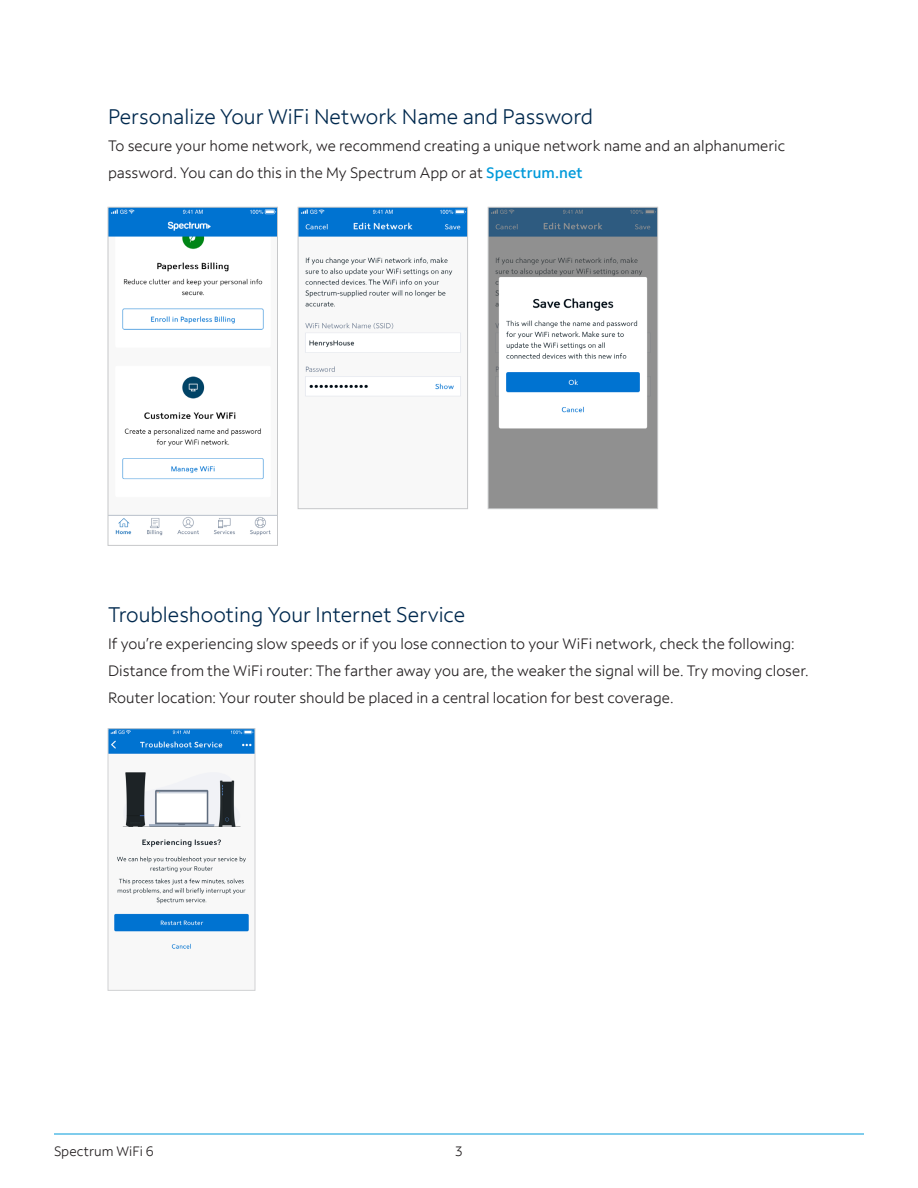
<style>
.page{position:relative;width:918px;height:1188px;background:#fff}
.page>*{position:absolute;margin:0;border:0;box-sizing:border-box;transform-origin:0 0}
.t1{font:21px "Spectrum Sans";color:#00294e}
.t2{font:15px/27px "Spectrum Sans";letter-spacing:.005em;color:#231f20}
.t3{font:13.5px "Spectrum Sans";color:#231f20}
.s1{font-weight:500;color:#009ada}
</style>
<div class="page">
<hr style="left:54px;top:1134px;width:810px;height:1px;background:#009ada">
<img style="left:490px;top:209px;width:166px;height:298px">
<div style="left:488px;top:207px;width:170px;height:302px;border:1px solid #c7c8ca"></div>
<img style="left:300px;top:209px;width:166px;height:188px">
<div style="left:298px;top:207px;width:170px;height:302px;border:1px solid #c7c8ca"></div>
<img style="left:110px;top:209px;width:166px;height:327px">
<div style="left:108px;top:207px;width:170px;height:339px;border:1px solid #c7c8ca"></div>
<img style="left:110px;top:730px;width:143px;height:219px">
<div style="left:108px;top:728px;width:147px;height:263px;border:1px solid #d1d2d4"></div>
<p class="t1" style="left:108px;top:103px;width:487px">Personalize Your WiFi Network Name and Password</p>
<p class="t2" style="left:108px;top:132px;width:679px">To secure your home network, we recommend creating a unique network name and an alphanumeric password. You can do this in the My Spectrum App or at <span class="s1">Spectrum.net</span></p>
<p class="t1" style="left:108px;top:601px;width:359px">Troubleshooting Your Internet Service</p>
<p class="t2" style="left:108px;top:630px;width:688px">If you’re experiencing slow speeds or if you lose connection to your WiFi network, check the following:</p>
<p class="t2" style="left:108px;top:657px;width:702px">Distance from the WiFi router: The farther away you are, the weaker the signal will be. Try moving closer.</p>
<p class="t2" style="left:108px;top:684px;width:567px">Router location: Your router should be placed in a central location for best coverage.</p>
<p class="t3" style="left:54px;top:1143px;width:101px">Spectrum WiFi 6</p>
<p class="t3" style="left:455px;top:1143px;width:9px">3</p>
</div>
